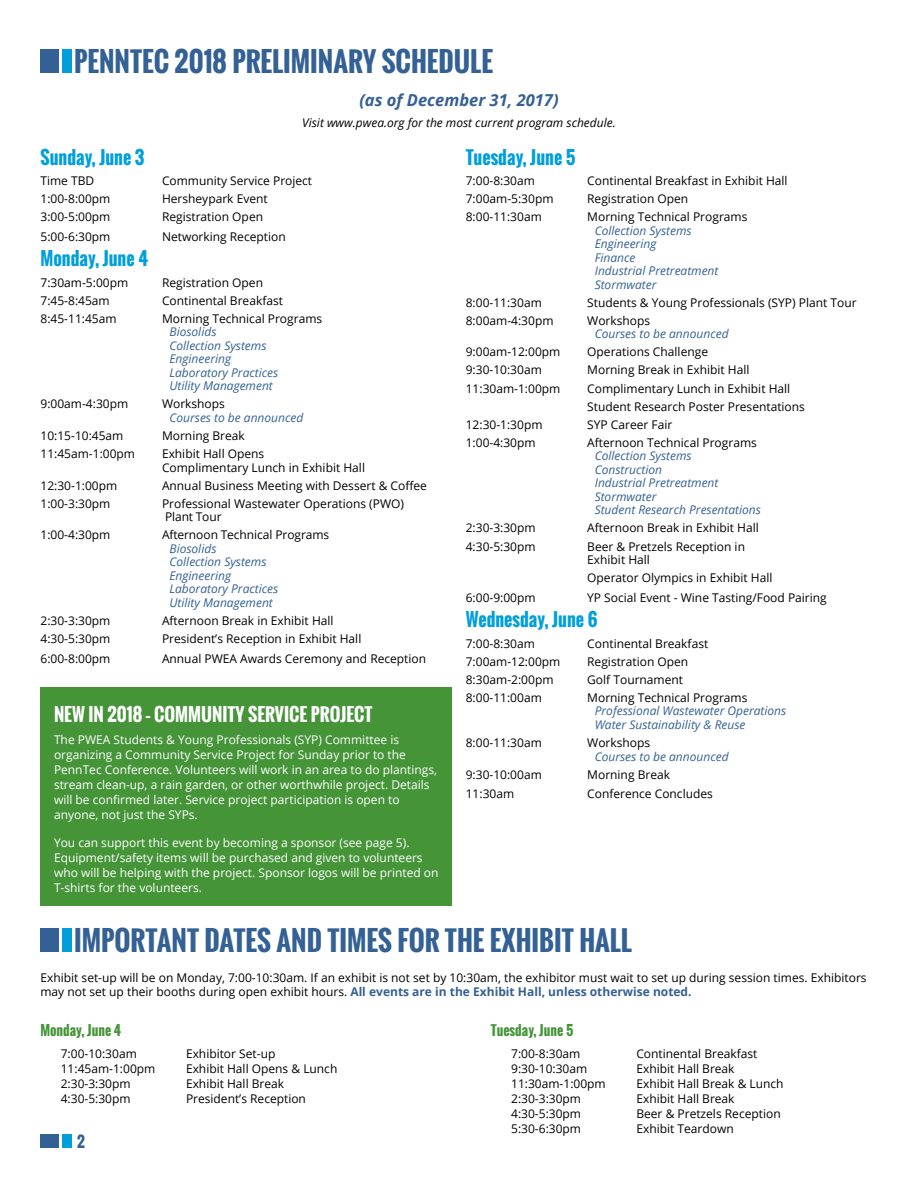
<style>
.page{position:relative;width:918px;height:1188px;background:#fff}
.page>*{position:absolute;margin:0;border:0;box-sizing:border-box;transform-origin:0 0}
.t1{font:700 27px "Oswald";color:#346195}
.t2{font:700 18px "Oswald";color:#009fdb}
.t3{font:700 18px "Oswald";color:#fff}
.t4{font:italic 700 16.5px "Open Sans";color:#346094}
.t5{font:700 15px "Oswald";color:#346195}
.t6{font:700 13.5px "Oswald";color:#459438}
.t7{font:12px/13.5px "Open Sans";color:#000}
.t8{font:12px/15px "Open Sans";color:#fff}
.t9{font:italic 12px/13.5px "Open Sans";color:#346195}
.t10{font:italic 12px "Open Sans";color:#000}
.s1{font-weight:700;color:#346094}
</style>
<div class="page">
<div style="left:40px;top:1134px;width:19px;height:14px;background:#346195"></div>
<div style="left:63px;top:1134px;width:9px;height:14px;background:#009fdb"></div>
<div style="left:40px;top:49px;width:19px;height:24px;background:#346195"></div>
<div style="left:63px;top:49px;width:9px;height:24px;background:#009fdb"></div>
<div style="left:40px;top:928px;width:19px;height:24px;background:#346195"></div>
<div style="left:63px;top:928px;width:9px;height:24px;background:#009fdb"></div>
<div style="left:40px;top:687px;width:412px;height:219px;background:#459438"></div>
<h1 class="t1" style="left:74px;top:41px;width:420px">PENNTEC 2018 PRELIMINARY SCHEDULE</h1>
<h3 class="t4" style="left:359px;top:89px;width:201px">(as of December 31, 2017)</h3>
<p class="t10" style="left:302px;top:114px;width:315px">Visit www.pwea.org for the most current program schedule.</p>
<h2 class="t2" style="left:40px;top:143px;width:106px">SUNDAY, JUNE 3</h2>
<p class="t7" style="left:40px;top:173px;width:55px">Time TBD</p>
<p class="t7" style="left:162px;top:173px;width:152px">Community Service Project</p>
<p class="t7" style="left:40px;top:192px;width:71px">1:00-8:00pm</p>
<p class="t7" style="left:162px;top:192px;width:107px">Hersheypark Event</p>
<p class="t7" style="left:40px;top:210px;width:71px">3:00-5:00pm</p>
<p class="t7" style="left:162px;top:210px;width:103px">Registration Open</p>
<p class="t7" style="left:40px;top:229px;width:71px">5:00-6:30pm</p>
<p class="t7" style="left:162px;top:229px;width:125px">Networking Reception</p>
<h2 class="t2" style="left:40px;top:245px;width:109px">MONDAY, JUNE 4</h2>
<p class="t7" style="left:40px;top:275px;width:89px">7:30am-5:00pm</p>
<p class="t7" style="left:162px;top:275px;width:103px">Registration Open</p>
<p class="t7" style="left:40px;top:293px;width:71px">7:45-8:45am</p>
<p class="t7" style="left:162px;top:293px;width:123px">Continental Breakfast</p>
<p class="t7" style="left:40px;top:311px;width:78px">8:45-11:45am</p>
<p class="t7" style="left:162px;top:311px;width:162px">Morning Technical Programs</p>
<p class="t9" style="left:170px;top:325px;width:110px">Biosolids<br>Collection Systems<br>Engineering<br>Laboratory Practices<br>Utility Management</p>
<p class="t7" style="left:40px;top:397px;width:89px">9:00am-4:30pm</p>
<p class="t7" style="left:162px;top:397px;width:64px">Workshops</p>
<p class="t9" style="left:170px;top:411px;width:135px">Courses to be announced</p>
<p class="t7" style="left:40px;top:429px;width:84px">10:15-10:45am</p>
<p class="t7" style="left:162px;top:429px;width:84px">Morning Break</p>
<p class="t7" style="left:40px;top:447px;width:96px">11:45am-1:00pm</p>
<p class="t7" style="left:162px;top:447px;width:205px">Exhibit Hall Opens<br>Complimentary Lunch in Exhibit Hall</p>
<p class="t7" style="left:40px;top:478px;width:78px">12:30-1:00pm</p>
<p class="t7" style="left:162px;top:478px;width:267px">Annual Business Meeting with Dessert &amp; Coffee</p>
<p class="t7" style="left:40px;top:496px;width:71px">1:00-3:30pm</p>
<p class="t7" style="left:162px;top:496px;width:244px">Professional Wastewater Operations (PWO)<br>Plant Tour</p>
<p class="t7" style="left:40px;top:528px;width:71px">1:00-4:30pm</p>
<p class="t7" style="left:162px;top:528px;width:169px">Afternoon Technical Programs</p>
<p class="t9" style="left:170px;top:542px;width:110px">Biosolids<br>Collection Systems<br>Engineering<br>Laboratory Practices<br>Utility Management</p>
<p class="t7" style="left:40px;top:614px;width:71px">2:30-3:30pm</p>
<p class="t7" style="left:162px;top:614px;width:173px">Afternoon Break in Exhibit Hall</p>
<p class="t7" style="left:40px;top:632px;width:71px">4:30-5:30pm</p>
<p class="t7" style="left:162px;top:632px;width:201px">President’s Reception in Exhibit Hall</p>
<p class="t7" style="left:40px;top:651px;width:71px">6:00-8:00pm</p>
<p class="t7" style="left:162px;top:651px;width:266px">Annual PWEA Awards Ceremony and Reception</p>
<h2 class="t3" style="left:54px;top:701px;width:320px">NEW IN 2018 – COMMUNITY SERVICE PROJECT</h2>
<p class="t8" style="left:54px;top:731px;width:385px">The PWEA Students &amp; Young Professionals (SYP) Committee is organizing a Community Service Project for Sunday prior to the PennTec Conference. Volunteers will work in an area to do plantings, stream clean-up, a rain garden, or other worthwhile project. Details will be confirmed later. Service project participation is open to anyone, not just the SYPs.</p>
<p class="t8" style="left:54px;top:835px;width:386px">You can support this event by becoming a sponsor (see page 5).<br>Equipment/safety items will be purchased and given to volunteers who will be helping with the project. Sponsor logos will be printed on T-shirts for the volunteers.</p>
<h2 class="t2" style="left:466px;top:143px;width:111px">TUESDAY, JUNE 5</h2>
<p class="t7" style="left:466px;top:173px;width:71px">7:00-8:30am</p>
<p class="t7" style="left:587px;top:173px;width:202px">Continental Breakfast in Exhibit Hall</p>
<p class="t7" style="left:466px;top:192px;width:89px">7:00am-5:30pm</p>
<p class="t7" style="left:587px;top:192px;width:103px">Registration Open</p>
<p class="t7" style="left:466px;top:210px;width:78px">8:00-11:30am</p>
<p class="t7" style="left:587px;top:210px;width:162px">Morning Technical Programs</p>
<p class="t9" style="left:595px;top:223px;width:125px">Collection Systems<br>Engineering<br>Finance<br>Industrial Pretreatment<br>Stormwater</p>
<p class="t7" style="left:466px;top:295px;width:78px">8:00-11:30am</p>
<p class="t7" style="left:587px;top:295px;width:271px">Students &amp; Young Professionals (SYP) Plant Tour</p>
<p class="t7" style="left:466px;top:313px;width:89px">8:00am-4:30pm</p>
<p class="t7" style="left:587px;top:313px;width:64px">Workshops</p>
<p class="t9" style="left:595px;top:327px;width:135px">Courses to be announced</p>
<p class="t7" style="left:466px;top:345px;width:96px">9:00am-12:00pm</p>
<p class="t7" style="left:587px;top:345px;width:122px">Operations Challenge</p>
<p class="t7" style="left:466px;top:363px;width:78px">9:30-10:30am</p>
<p class="t7" style="left:587px;top:363px;width:164px">Morning Break in Exhibit Hall</p>
<p class="t7" style="left:466px;top:381px;width:96px">11:30am-1:00pm</p>
<p class="t7" style="left:587px;top:379px;width:219px;line-height:18.1px">Complimentary Lunch in Exhibit Hall<br>Student Research Poster Presentations</p>
<p class="t7" style="left:466px;top:417px;width:78px">12:30-1:30pm</p>
<p class="t7" style="left:587px;top:417px;width:87px">SYP Career Fair</p>
<p class="t7" style="left:466px;top:435px;width:71px">1:00-4:30pm</p>
<p class="t7" style="left:587px;top:435px;width:171px">Afternoon Technical Programs</p>
<p class="t9" style="left:595px;top:449px;width:168px">Collection Systems<br>Construction<br>Industrial Pretreatment<br>Stormwater<br>Student Research Presentations</p>
<p class="t7" style="left:466px;top:521px;width:71px">2:30-3:30pm</p>
<p class="t7" style="left:587px;top:521px;width:173px">Afternoon Break in Exhibit Hall</p>
<p class="t7" style="left:466px;top:539px;width:71px">4:30-5:30pm</p>
<p class="t7" style="left:587px;top:539px;width:159px">Beer &amp; Pretzels Reception in<br>Exhibit Hall</p>
<p class="t7" style="left:587px;top:571px;width:187px">Operator Olympics in Exhibit Hall</p>
<p class="t7" style="left:466px;top:590px;width:71px">6:00-9:00pm</p>
<p class="t7" style="left:587px;top:590px;width:241px">YP Social Event - Wine Tasting/Food Pairing</p>
<h2 class="t2" style="left:466px;top:606px;width:133px">WEDNESDAY, JUNE 6</h2>
<p class="t7" style="left:466px;top:636px;width:71px">7:00-8:30am</p>
<p class="t7" style="left:587px;top:636px;width:123px">Continental Breakfast</p>
<p class="t7" style="left:466px;top:654px;width:96px">7:00am-12:00pm</p>
<p class="t7" style="left:587px;top:654px;width:103px">Registration Open</p>
<p class="t7" style="left:466px;top:672px;width:89px">8:30am-2:00pm</p>
<p class="t7" style="left:587px;top:672px;width:97px">Golf Tournament</p>
<p class="t7" style="left:466px;top:691px;width:78px">8:00-11:00am</p>
<p class="t7" style="left:587px;top:691px;width:162px">Morning Technical Programs</p>
<p class="t9" style="left:595px;top:704px;width:193px">Professional Wastewater Operations<br>Water Sustainability &amp; Reuse</p>
<p class="t7" style="left:466px;top:736px;width:78px">8:00-11:30am</p>
<p class="t7" style="left:587px;top:736px;width:64px">Workshops</p>
<p class="t9" style="left:595px;top:749px;width:135px">Courses to be announced</p>
<p class="t7" style="left:466px;top:767px;width:78px">9:30-10:00am</p>
<p class="t7" style="left:587px;top:767px;width:84px">Morning Break</p>
<p class="t7" style="left:466px;top:787px;width:50px">11:30am</p>
<p class="t7" style="left:587px;top:787px;width:127px">Conference Concludes</p>
<h1 class="t1" style="left:74px;top:920px;width:559px">IMPORTANT DATES AND TI MES FOR THE EXHI BIT HALL</h1>
<p class="t7" style="left:41px;top:971px;width:828px">Exhibit set-up will be on Monday, 7:00-10:30am. If an exhibit is not set by 10:30am, the exhibitor must wait to set up during session times. Exhibitors may not set up their booths during open exhibit hours. <span class="s1">All events are in the Exhibit Hall, unless otherwise noted.</span></p>
<p class="t6" style="left:491px;top:1020px;width:84px">TUESDAY, JUNE 5</p>
<p class="t7" style="left:511px;top:1047px;width:71px">7:00-8:30am</p>
<p class="t7" style="left:636px;top:1047px;width:123px">Continental Breakfast</p>
<p class="t7" style="left:511px;top:1062px;width:78px">9:30-10:30am</p>
<p class="t7" style="left:636px;top:1062px;width:100px">Exhibit Hall Break</p>
<p class="t7" style="left:511px;top:1077px;width:96px">11:30am-1:00pm</p>
<p class="t7" style="left:636px;top:1077px;width:149px">Exhibit Hall Break &amp; Lunch</p>
<p class="t7" style="left:511px;top:1092px;width:71px">2:30-3:30pm</p>
<p class="t7" style="left:636px;top:1092px;width:100px">Exhibit Hall Break</p>
<p class="t7" style="left:511px;top:1107px;width:71px">4:30-5:30pm</p>
<p class="t7" style="left:636px;top:1107px;width:146px">Beer &amp; Pretzels Reception</p>
<p class="t7" style="left:511px;top:1122px;width:71px">5:30-6:30pm</p>
<p class="t7" style="left:636px;top:1122px;width:99px">Exhibit Teardown</p>
<p class="t6" style="left:40px;top:1020px;width:82px">MONDAY, JUNE 4</p>
<p class="t7" style="left:61px;top:1047px;width:78px">7:00-10:30am</p>
<p class="t7" style="left:186px;top:1047px;width:91px">Exhibitor Set-up</p>
<p class="t7" style="left:61px;top:1062px;width:96px">11:45am-1:00pm</p>
<p class="t7" style="left:186px;top:1062px;width:153px">Exhibit Hall Opens &amp; Lunch</p>
<p class="t7" style="left:61px;top:1077px;width:71px">2:30-3:30pm</p>
<p class="t7" style="left:186px;top:1077px;width:100px">Exhibit Hall Break</p>
<p class="t7" style="left:61px;top:1092px;width:71px">4:30-5:30pm</p>
<p class="t7" style="left:186px;top:1092px;width:122px">President’s Reception</p>
<p class="t5" style="left:77px;top:1130px;width:9px">2</p>
</div>
